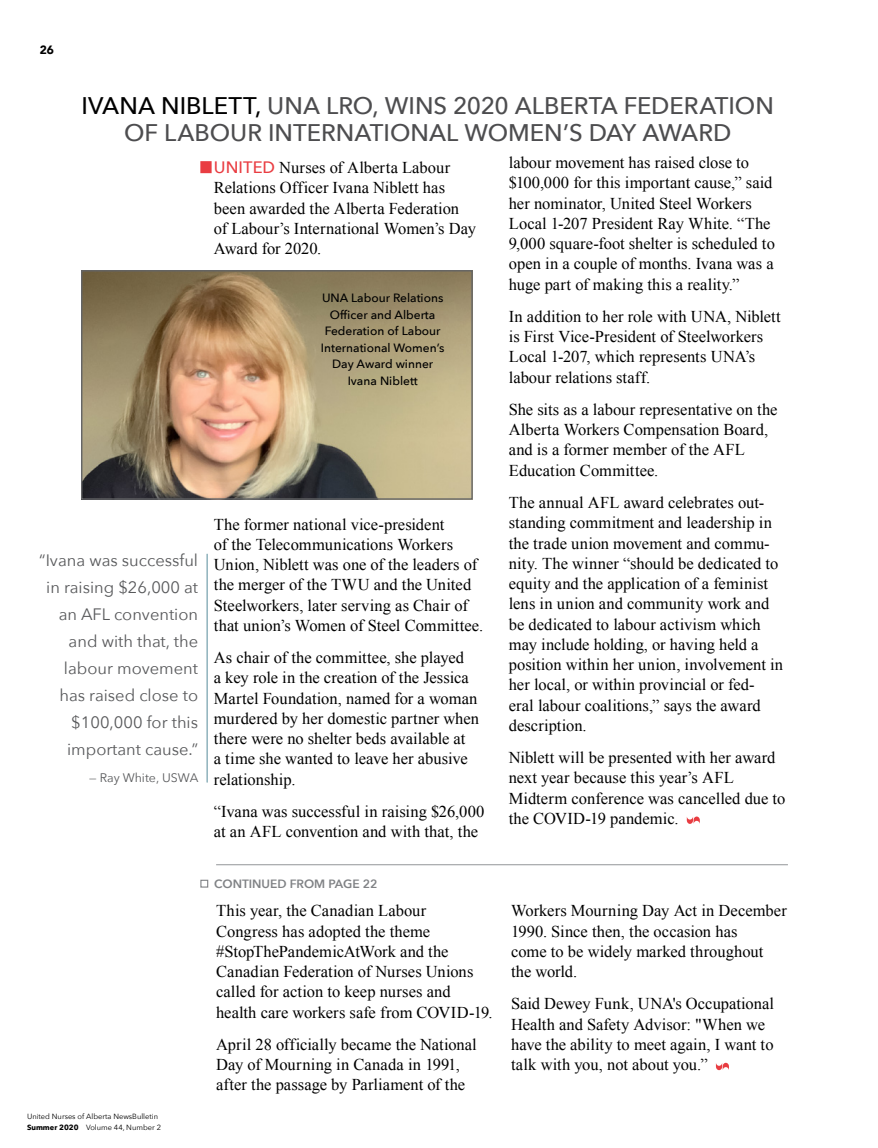
<style>
.page{position:relative;width:878px;height:1148px;background:#fff}
.page>*{position:absolute;margin:0;border:0;box-sizing:border-box;transform-origin:0 0}
.t1{font:500 24px/27px "Avenir Next";color:#4d4d4f;text-align:center}
.Body{font:16.5px/20.2px "Times New Roman";color:#000}
.start{font:16.5px/20.2px "Times New Roman";color:#000}
.pull_out_-_left{font:16.5px/27px "Avenir Next";color:#58595b;text-align:right}
.pull_out_-_left-2{font:12.3px "Avenir Next";color:#58595b}
.t2{font:500 12px/16.5px "Avenir Next";color:#000;text-align:center}
.t3{font:600 12px "Avenir Next";color:#808285}
.t4{font:900 12px "Avenir";color:#000}
.t5{font:7.5px/10.5px "Avenir Next";color:#000}
.s1{color:#000}
.s2{font-family:"Avenir Next";font-weight:500;color:#e93d42}
.s3{font-weight:700}
</style>
<div class="page">
<div style="left:200px;top:879px;width:8px;height:8px;border:1px solid #808285"></div>
<svg style="left:716px;top:1062px;width:13px;height:8px"></svg>
<div style="left:200px;top:161px;width:12px;height:12px;background:#e93d42"></div>
<svg style="left:686px;top:816px;width:13px;height:8px"></svg>
<hr style="left:216px;top:864px;width:572px;height:1px;background:#939598">
<img style="left:83px;top:272px;width:387px;height:226px">
<div style="left:81px;top:270px;width:391px;height:230px;border:1px solid #636466"></div>
<hr style="left:207px;top:554px;width:1px;height:228px;background:#578b9a">
<p class="t4" style="left:40px;top:40px;width:16px">26</p>
<p class="t1" style="left:81px;top:91px;width:693px"><span class="s1">IVANA NIBLETT,</span> UNA LRO, WINS 2020 ALBERTA FEDERATION<br>OF LABOUR INTERNATIONAL WOMEN’S DAY AWARD</p>
<p class="start" style="left:214px;top:157px;width:264px"><span class="s2">UNITED</span> Nurses of Alberta Labour<br>Relations Officer Ivana Niblett has been awarded the Alberta Federation of Labour’s International Women’s Day<br>Award for 2020.</p>
<p class="t2" style="left:321px;top:289px;width:125px">UNA Labour Relations<br>Officer and Alberta<br>Federation of Labour<br>International Women’s<br>Day Award winner<br>Ivana Niblett</p>
<p class="pull_out_-_left" style="left:39px;top:546px;width:160px">“Ivana was successful in raising $26,000 at an AFL convention and with that, the labour movement has raised close to $100,000 for this important cause.”</p>
<p class="pull_out_-_left-2" style="left:89px;top:767px;width:110px">— Ray White, USWA</p>
<p class="t5" style="left:27px;top:1111px;width:135px">United Nurses of Alberta NewsBulletin<br><span class="s3">Summer 2020</span> Volume 44, Number 2</p>
<p class="Body" style="left:214px;top:513px;width:271px">The former national vice-president<br>of the Telecommunications Workers Union, Niblett was one of the leaders of the merger of the TWU and the United Steelworkers, later serving as Chair of that union’s Women of Steel Committee.</p>
<p class="Body" style="left:214px;top:647px;width:267px">As chair of the committee, she played<br>a key role in the creation of the Jessica Martel Foundation, named for a woman murdered by her domestic partner when there were no shelter beds available at<br>a time she wanted to leave her abusive relationship.</p>
<p class="Body" style="left:214px;top:801px;width:272px">“Ivana was successful in raising $26,000 at an AFL convention and with that, the</p>
<p class="t3" style="left:214px;top:873px;width:165px">CONTINUED FROM PAGE 22</p>
<p class="Body" style="left:216px;top:900px;width:278px">This year, the Canadian Labour<br>Congress has adopted the theme #StopThePandemicAtWork and the Canadian Federation of Nurses Unions called for action to keep nurses and health care workers safe from COVID-19.</p>
<p class="Body" style="left:216px;top:1034px;width:262px">April 28 officially became the National<br>Day of Mourning in Canada in 1991, after the passage by Parliament of the</p>
<p class="Body" style="left:508px;top:152px;width:268px">labour movement has raised close to $100,000 for this important cause,” said her nominator, United Steel Workers Local 1-207 President Ray White. “The 9,000 square-foot shelter is scheduled to open in a couple of months. Ivana was a huge part of making this a reality.”</p>
<p class="Body" style="left:508px;top:306px;width:273px">In addition to her role with UNA, Niblett is First Vice-President of Steelworkers Local 1-207, which represents UNA’s labour relations staff.</p>
<p class="Body" style="left:508px;top:399px;width:270px">She sits as a labour representative on the Alberta Workers Compensation Board, and is a former member of the AFL Education Committee.</p>
<p class="Body" style="left:508px;top:492px;width:276px">The annual AFL award celebrates out&shy;standing commitment and leadership in the trade union movement and commu&shy;nity. The winner “should be dedicated to equity and the application of a feminist lens in union and community work and be dedicated to labour activism which may include holding, or having held a position within her union, involvement in her local, or within provincial or fed&shy;eral labour coalitions,” says the award description.</p>
<p class="Body" style="left:508px;top:747px;width:278px">Niblett will be presented with her award next year because this year’s AFL Midterm conference was cancelled due to the COVID-19 pandemic.</p>
<p class="Body" style="left:511px;top:900px;width:277px">Workers Mourning Day Act in December<br>1990. Since then, the occasion has<br>come to be widely marked throughout the world.</p>
<p class="Body" style="left:511px;top:993px;width:264px">Said Dewey Funk, UNA's Occupational Health and Safety Advisor: "When we have the ability to meet again, I want to talk with you, not about you.”</p>
</div>
